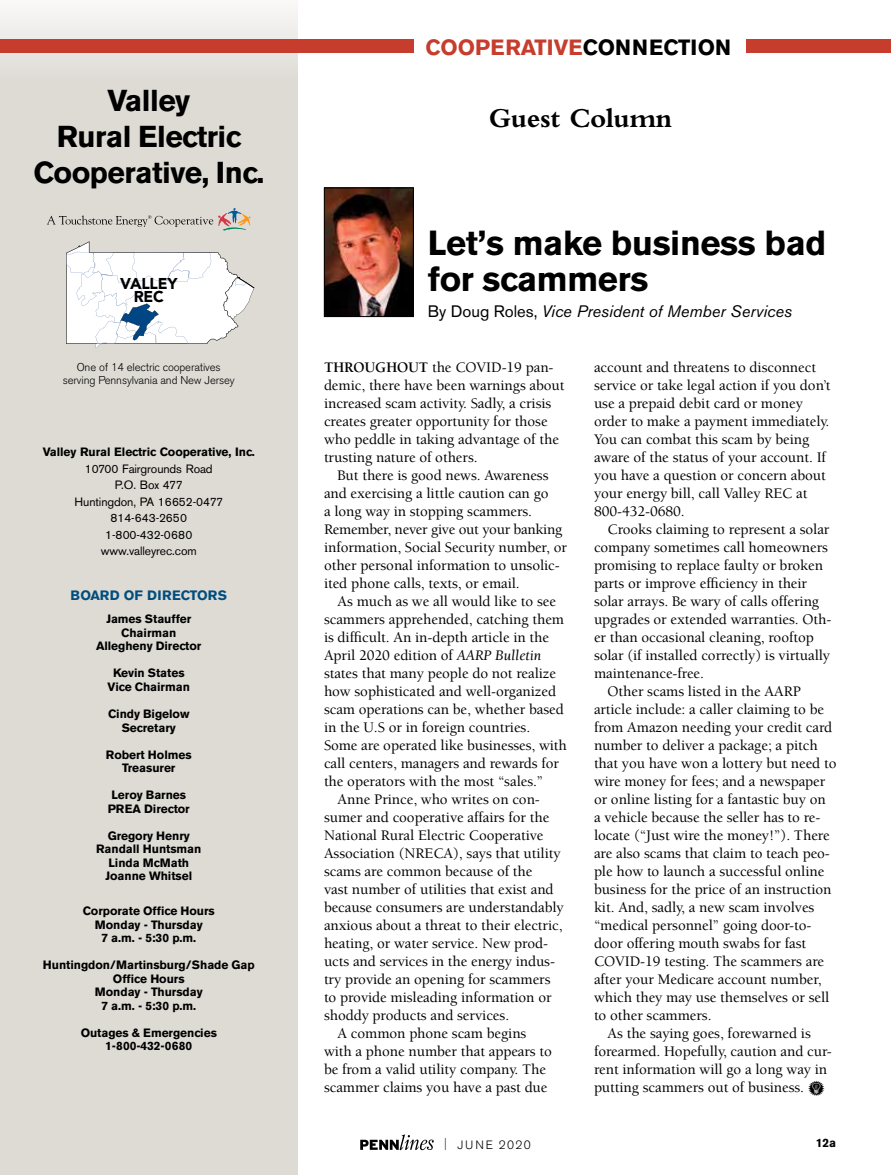
<style>
.page{position:relative;width:891px;height:1175px;background:#fff}
.page>*{position:absolute;margin:0;border:0;box-sizing:border-box;transform-origin:0 0}
.t1{font:700 34.5px/36px "Akzidenz Grotesk BE";letter-spacing:-.01em;color:#000}
.t2{font:700 30px/36px "Akzidenz Grotesk BE";letter-spacing:-.02em;color:#000;text-align:center}
.t3{font:700 28.5px "Bembo";letter-spacing:-.01em;color:#000}
.t4{font:700 21.9px "Akzidenz Grotesk BE";color:#c73d2d}
.t5{font:italic 16.5px "Akzidenz Grotesk BE";color:#000}
.t6{font:900 15.6px/12.8px "Avenir LT Std";letter-spacing:-.01em;color:#000;text-align:center}
.t7{font:500 15px/18px "Berkeley Std";letter-spacing:-.005em;color:#000}
.t8{font:700 13.5px "Akzidenz Grotesk BE";letter-spacing:-.01em;color:#014e7e}
.t9{font:700 12px/13.5px "Akzidenz Grotesk BE";letter-spacing:-.005em;color:#000;text-align:center}
.t10{font:12px/16.5px "Akzidenz Grotesk BE";letter-spacing:-.01em;color:#000;text-align:center}
.t11{font:300 12px "Akzidenz Grotesk BE";letter-spacing:.13em;color:#000}
.t12{font:300 11.25px/13.5px "Akzidenz Grotesk BE";letter-spacing:-.01em;color:#000;text-align:center}
.s1{color:#000}
.s2{font-style:normal}
.s3{font-weight:700}
.s4{font-weight:400;font-style:italic}
.s5{font-family:"PF Household Items";font-weight:400}
.s6{font-stretch:condensed}
</style>
<div class="page">
<svg style="left:360px;top:1134px;width:74px;height:16px"></svg>
<div style="left:0;top:0;width:298px;height:1174px;background:#dedbd5"></div>
<img style="left:326px;top:190px;width:86px;height:125px">
<div style="left:324px;top:188px;width:90px;height:129px;border:1px solid #000"></div>
<svg style="left:47px;top:208px;width:204px;height:23px"></svg>
<div style="left:747px;top:40px;width:144px;height:13px;background:#c73d2d"></div>
<div style="left:0;top:40px;width:413px;height:13px;background:#c73d2d"></div>
<svg style="left:66px;top:241px;width:188px;height:107px"></svg>
<h2 class="t2" style="left:33px;top:82px;width:232px">Valley<br>Rural Electric<br>Cooperative, Inc.</h2>
<p class="t6" style="left:120px;top:277px;width:59px">VALLEY<br>REC</p>
<p class="t12" style="left:63px;top:360px;width:174px">One of 14 electric cooperatives serving Pennsylvania and New Jersey</p>
<p class="t9" style="left:43px;top:445px;width:214px">Valley Rural Electric Cooperative, Inc.</p>
<p class="t10" style="left:75px;top:460px;width:150px">10700 Fairgrounds Road<br>P.O. Box 477<br>Huntingdon, PA 16652-0477<br>814-643-2650<br>1-800-432-0680 www.valleyrec.com</p>
<p class="t8" style="left:71px;top:587px;width:86px">Boar d of Direc</p>
<p class="t8" style="left:190px;top:587px;width:39px">tors</p>
<p class="t9" style="left:96px;top:612px;width:107px">James Stauffer<br>Chairman<br>Allegheny Director</p>
<p class="t9" style="left:108px;top:666px;width:84px">Kevin States<br>Vice Chairman</p>
<p class="t9" style="left:108px;top:707px;width:83px">Cindy Bigelow<br>Secretary</p>
<p class="t9" style="left:106px;top:747px;width:87px">Robert Holmes<br>Treasurer</p>
<p class="t9" style="left:108px;top:788px;width:84px">Leroy Barnes<br>PREA Director</p>
<p class="t9" style="left:96px;top:828px;width:107px">Gregory Henry<br>Randall Huntsman<br>Linda McMath<br>Joanne Whitsel</p>
<p class="t9" style="left:83px;top:904px;width:134px">Corporate Office Hours<br>Monday - Thursday<br>7 a.m. - 5:30 p.m.</p>
<p class="t9" style="left:43px;top:958px;width:213px">Huntingdon/Martinsburg/Shade Gap<br>Office Hours<br>Monday - Thursday<br>7 a.m. - 5:30 p.m.</p>
<p class="t9" style="left:81px;top:1025px;width:138px">Outages &amp; Emergencies<br>1-800-432-0680</p>
<h3 class="t4" style="left:426px;top:34px;width:307px">COOPERATIVE<span class="s1">CONNECTION</span></h3>
<h3 class="t3" style="left:489px;top:102px;width:185px">Guest Column</h3>
<h1 class="t1" style="left:428px;top:226px;width:400px">Let’s make business bad for scammers</h1>
<p class="t5" style="left:428px;top:301px;width:366px"><span class="s2">By Doug Roles,</span> Vice President of Member Services</p>
<p class="t7" style="left:324px;top:359px;width:242px"><span class="s3">THROUGHOUT</span> the COVID-19 pan&shy;demic, there have been warnings about increased scam activity. Sadly, a crisis creates greater opportunity for those who peddle in taking advantage of the trusting nature of others.</p>
<p class="t7" style="left:324px;top:467px;width:244px;text-indent:14px">But there is good news. Awareness and exercising a little caution can go<br>a long way in stopping scammers.<br>Remember, never give out your banking information, Social Security number, or other personal information to unsolic&shy;ited phone calls, texts, or email.</p>
<p class="t7" style="left:338px;top:593px;width:220px">As much as we all would like to see</p>
<p class="t7" style="left:324px;top:611px;width:242px">scammers apprehended, catching them</p>
<p class="t7" style="left:324px;top:629px;width:227px">is difficult. An in-depth article in the</p>
<p class="t7" style="left:324px;top:647px;width:219px">April 2020 edition of <span class="s4">AARP Bulletin</span></p>
<p class="t7" style="left:324px;top:665px;width:234px">states that many people do not realize</p>
<p class="t7" style="left:324px;top:683px;width:234px">how sophisticated and well-organized</p>
<p class="t7" style="left:324px;top:701px;width:241px">scam operations can be, whether based</p>
<p class="t7" style="left:324px;top:719px;width:208px">in the U.S or in foreign countries.</p>
<p class="t7" style="left:324px;top:737px;width:244px">Some are operated like businesses, with</p>
<p class="t7" style="left:324px;top:755px;width:237px">call centers, managers and rewards for</p>
<p class="t7" style="left:324px;top:773px;width:221px">the operators with the most “sales.”</p>
<p class="t7" style="left:338px;top:791px;width:204px">Anne Prince, who writes on con-</p>
<p class="t7" style="left:324px;top:809px;width:227px">sumer and cooperative affairs for the</p>
<p class="t7" style="left:324px;top:827px;width:221px">National Rural Electric Cooperative</p>
<p class="t7" style="left:324px;top:845px;width:238px">Association (NRECA), says that utility</p>
<p class="t7" style="left:324px;top:863px;width:210px">scams are common because of the</p>
<p class="t7" style="left:324px;top:881px;width:231px">vast number of utilities that exist and</p>
<p class="t7" style="left:324px;top:899px;width:241px">because consumers are understandably</p>
<p class="t7" style="left:324px;top:917px;width:240px">anxious about a threat to their electric,</p>
<p class="t7" style="left:324px;top:935px;width:226px">heating, or water service. New prod-</p>
<p class="t7" style="left:324px;top:953px;width:233px">ucts and services in the energy indus-</p>
<p class="t7" style="left:324px;top:971px;width:228px">try provide an opening for scammers</p>
<p class="t7" style="left:324px;top:989px;width:229px">to provide misleading information or</p>
<p class="t7" style="left:324px;top:1007px;width:187px">shoddy products and services.</p>
<p class="t7" style="left:338px;top:1025px;width:190px">A common phone scam begins</p>
<p class="t7" style="left:324px;top:1043px;width:229px">with a phone number that appears to</p>
<p class="t7" style="left:324px;top:1061px;width:224px">be from a valid utility company. The</p>
<p class="t7" style="left:324px;top:1079px;width:225px">scammer claims you have a past due</p>
<p class="t7" style="left:594px;top:359px;width:238px">account and threatens to disconnect service or take legal action if you don’t use a prepaid debit card or money order to make a payment immediately.<br>You can combat this scam by being aware of the status of your account. If you have a question or concern about your energy bill, call Valley REC at 800-432-0680.</p>
<p class="t7" style="left:608px;top:521px;width:223px">Crooks claiming to represent a solar</p>
<p class="t7" style="left:594px;top:539px;width:235px">company sometimes call homeowners</p>
<p class="t7" style="left:594px;top:557px;width:231px">promising to replace faulty or broken</p>
<p class="t7" style="left:594px;top:575px;width:215px">parts or improve efficiency in their</p>
<p class="t7" style="left:594px;top:593px;width:227px">solar arrays. Be wary of calls offering</p>
<p class="t7" style="left:594px;top:611px;width:239px">upgrades or extended warranties. Oth-</p>
<p class="t7" style="left:594px;top:629px;width:221px">er than occasional cleaning, rooftop</p>
<p class="t7" style="left:594px;top:647px;width:238px">solar (if installed correctly) is virtually</p>
<p class="t7" style="left:594px;top:665px;width:112px">maintenance-free.</p>
<p class="t7" style="left:608px;top:683px;width:195px">Other scams listed in the AARP</p>
<p class="t7" style="left:594px;top:701px;width:232px">article include: a caller claiming to be</p>
<p class="t7" style="left:594px;top:719px;width:240px">from Amazon needing your credit card</p>
<p class="t7" style="left:594px;top:737px;width:225px">number to deliver a package; a pitch</p>
<p class="t7" style="left:594px;top:755px;width:244px">that you have won a lottery but need to</p>
<p class="t7" style="left:594px;top:773px;width:233px">wire money for fees; and a newspaper</p>
<p class="t7" style="left:594px;top:791px;width:233px">or online listing for a fantastic buy on</p>
<p class="t7" style="left:594px;top:809px;width:228px">a vehicle because the seller has to re-</p>
<p class="t7" style="left:594px;top:827px;width:237px">locate (“Just wire the money!”). There</p>
<p class="t7" style="left:594px;top:845px;width:237px">are also scams that claim to teach peo-</p>
<p class="t7" style="left:594px;top:863px;width:232px">ple how to launch a successful online</p>
<p class="t7" style="left:594px;top:881px;width:239px">business for the price of an instruction</p>
<p class="t7" style="left:594px;top:899px;width:222px">kit. And, sadly, a new scam involves</p>
<p class="t7" style="left:594px;top:917px;width:219px">“medical personnel” going door-to-</p>
<p class="t7" style="left:594px;top:935px;width:214px">door offering mouth swabs for fast</p>
<p class="t7" style="left:594px;top:953px;width:232px">COVID-19 testing. The scammers are</p>
<p class="t7" style="left:594px;top:971px;width:229px">after your Medicare account number,</p>
<p class="t7" style="left:594px;top:989px;width:237px">which they may use themselves or sell</p>
<p class="t7" style="left:594px;top:1007px;width:119px">to other scammers.</p>
<p class="t7" style="left:608px;top:1025px;width:205px">As the saying goes, forewarned is</p>
<p class="t7" style="left:594px;top:1043px;width:239px">forearmed. Hopefully, caution and cur-</p>
<p class="t7" style="left:594px;top:1061px;width:235px">rent information will go a long way in</p>
<p class="t7" style="left:594px;top:1079px;width:233px">putting scammers out of business. <span class="s5">l</span></p>
<p class="t11" style="left:444px;top:1137px;width:88px"><span class="s6">|</span> JUNE 2020</p>
<p class="t9" style="left:816px;top:1135px;width:22px">12a</p>
</div>
